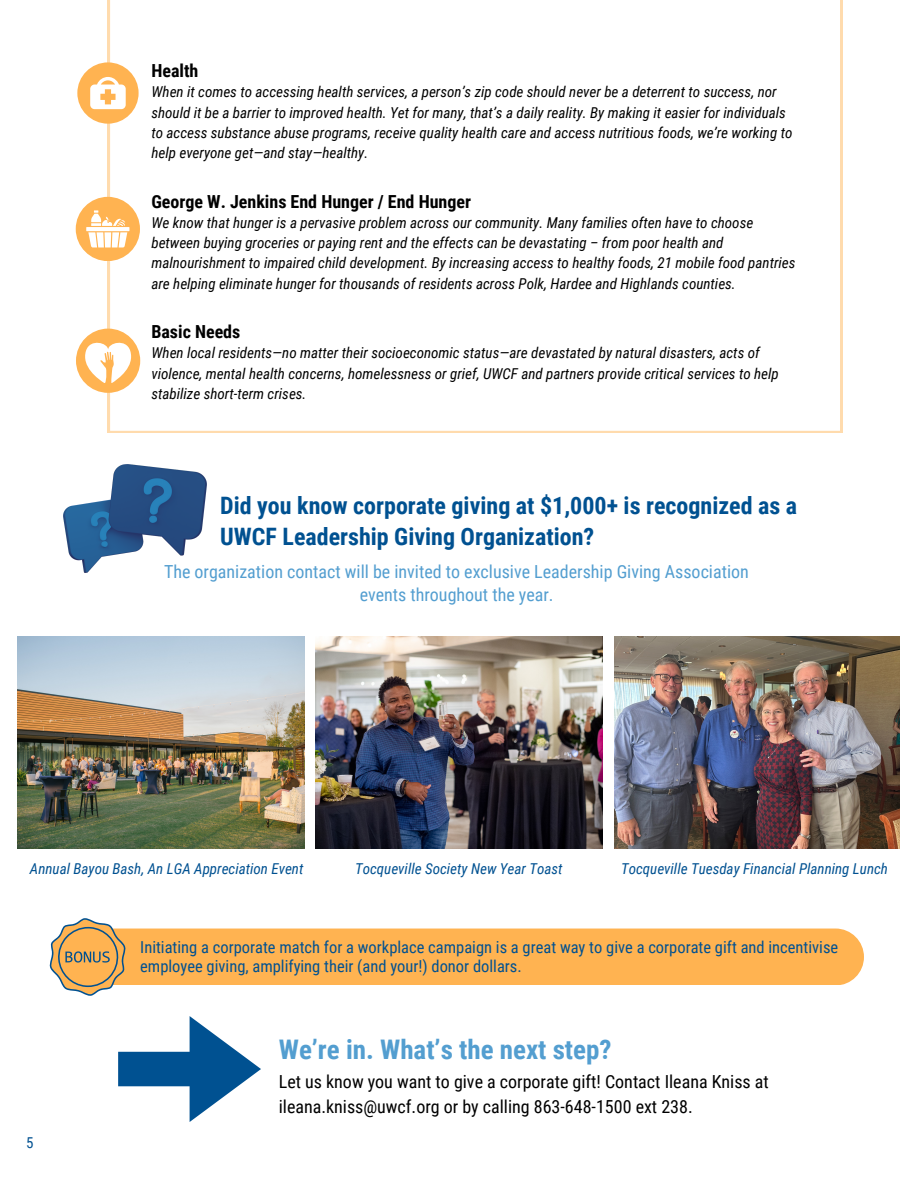
<style>
.page{position:relative;width:918px;height:1188px;background:#fff}
.page>*{position:absolute;margin:0;border:0;box-sizing:border-box;transform-origin:0 0}
.t1{font:700 27px "Roboto Condensed";color:#539ed0}
.t2{font:700 24px/30.3px "Roboto Condensed";color:#005191}
.t3{font:18px/24.8px "Roboto Condensed";color:#000}
.t4{font:18px/22.5px "Roboto Condensed";color:#539ed0;text-align:center}
.t5{font:700 18px "Roboto Condensed";color:#000}
.t6{font:16.5px/19.2px "Roboto Condensed";color:#005191}
.t7{font:italic 15px/20.2px "Roboto Condensed";color:#000}
.t8{font:italic 15px "Roboto Condensed";color:#005191}
.t9{font:15px "Roboto Condensed";color:#005191}
</style>
<div class="page">
<svg style="left:108px;top:0;width:734px;height:433px"></svg>
<div style="left:76px;top:197px;width:64px;height:64px;background:#ffb351;border-radius:50%"></div>
<svg style="left:86px;top:210px;width:44px;height:38px"></svg>
<div style="left:76px;top:329px;width:64px;height:64px;background:#ffb351;border-radius:50%"></div>
<svg style="left:81px;top:338px;width:54px;height:45px"></svg>
<img style="left:18px;top:636px;width:287px;height:213px">
<img style="left:316px;top:636px;width:287px;height:213px">
<img style="left:614px;top:636px;width:286px;height:213px">
<svg style="left:118px;top:1016px;width:143px;height:106px"></svg>
<img style="left:63px;top:464px;width:143px;height:108px">
<div style="left:77px;top:62px;width:61px;height:61px;background:#ffb351;border-radius:50%"></div>
<svg style="left:90px;top:77px;width:36px;height:33px"></svg>
<div style="left:86px;top:929px;width:778px;height:56px;background:#ffb351;border-radius:28px"></div>
<svg style="left:49px;top:918px;width:77px;height:78px"></svg>
<p class="t5" style="left:151px;top:61px;width:48px">Health</p>
<p class="t7" style="left:151px;top:82px;width:643px">When it comes to accessing health services, a person’s zip code should never be a deterrent to success, nor should it be a barrier to improved health. Yet for many, that’s a daily reality. By making it easier for individuals to access substance abuse programs, receive quality health care and access nutritious foods, we’re working to help everyone get—and stay—healthy.</p>
<p class="t5" style="left:151px;top:191px;width:321px">George W. Jenkins End Hunger / End Hunger</p>
<p class="t7" style="left:151px;top:213px;width:646px">We know that hunger is a pervasive problem across our community. Many families often have to choose between buying groceries or paying rent and the effects can be devastating – from poor health and malnourishment to impaired child development. By increasing access to healthy foods, 21 mobile food pantries are helping eliminate hunger for thousands of residents across Polk, Hardee and Highlands counties.</p>
<p class="t5" style="left:151px;top:322px;width:90px">Basic Needs</p>
<p class="t7" style="left:151px;top:343px;width:629px">When local residents—no matter their socioeconomic status—are devastated by natural disasters, acts of violence, mental health concerns, homelessness or grief, UWCF and partners provide critical services to help stabilize short-term crises.</p>
<h3 class="t2" style="left:220px;top:491px;width:578px">Did you know corporate giving at $1,000+ is recognized as a<br>UWCF Leadership Giving Organization?</h3>
<p class="t4" style="left:164px;top:561px;width:586px">The organization contact will be invited to exclusive Leadership Giving Association events throughout the year.</p>
<p class="t8" style="left:30px;top:860px;width:275px">Annual Bayou Bash, An LGA Appreciation Event</p>
<p class="t8" style="left:355px;top:860px;width:209px">Tocqueville Society New Year Toast</p>
<p class="t8" style="left:621px;top:860px;width:268px">Tocqueville Tuesday Financial Planning Lunch</p>
<p class="t6" style="left:140px;top:937px;width:700px">Initiating a corporate match for a workplace campaign is a great way to give a corporate gift and incentivise employee giving, amplifying their (and your!) donor dollars.</p>
<p class="t9" style="left:26px;top:1134px;width:9px">5</p>
<p class="t1" style="left:279px;top:1034px;width:334px">We’re in. What’s the next step?</p>
<h2 class="t3" style="left:279px;top:1070px;width:492px">Let us know you want to give a corporate gift! Contact Ileana Kniss at ileana.kniss@uwcf.org or by calling 863-648-1500 ext 238.</h2>
</div>
